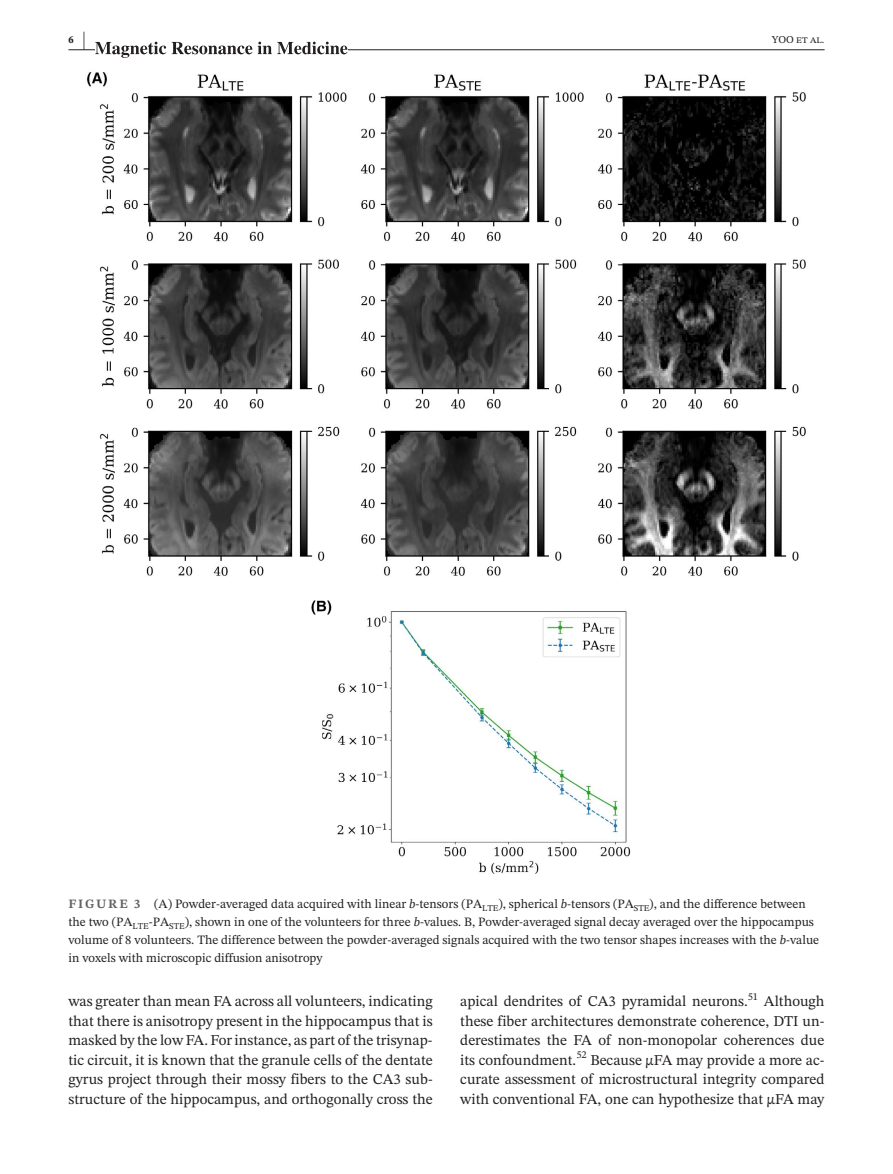
<style>
.page{position:relative;width:893px;height:1174px;background:#fff}
.page>*{position:absolute;margin:0;border:0;box-sizing:border-box;transform-origin:0 0}
.t1{font:15px/19.5px "STIX Two Text";color:#231f20;text-align:justify}
.t2{font:12.75px/18px "STIX Two Text";color:#231f20}
.t3{font:10.5px "STIX Two Text";color:#231f20}
.t4{font:700 10.5px "STIX Two Text";color:#231f20}
.s1{font-size:21px}
.s2{font-weight:700;color:#636366}
.s3{font-style:italic}
</style>
<div class="page">
<hr style="left:68px;top:49px;width:756px;height:1px;background:#231f20">
<svg style="left:166px;top:42px;width:180px;height:13px"></svg>
<svg style="left:95px;top:42px;width:71px;height:16px"></svg>
<svg style="left:172px;top:42px;width:80px;height:12px"></svg>
<svg style="left:258px;top:42px;width:89px;height:12px"></svg>
<img style="left:87px;top:72px;width:719px;height:802px">
<p class="t4" style="left:68px;top:32px;width:18px">6 <span class="s1">|</span></p>
<p class="t3" style="left:772px;top:32px;width:54px">YOO et al.</p>
<p class="t2" style="left:68px;top:894px;width:752px"><span class="s2">FIGURE 3</span> (A) Powder-averaged data acquired with linear <span class="s3">b</span>-tensors (PA<sub>LTE</sub>), spherical <span class="s3">b</span>-tensors (PA<sub>STE</sub>), and the difference between the two (PA<sub>LTE</sub>-PA<sub>STE</sub>), shown in one of the volunteers for three <span class="s3">b</span>-values. B, Powder-averaged signal decay averaged over the hippocampus volume of 8 volunteers. The difference between the powder-averaged signals acquired with the two tensor shapes increases with the <span class="s3">b</span>-value in voxels with microscopic diffusion anisotropy</p>
<p class="t1" style="left:68px;top:991px;width:366px">was greater than mean FA across all volunteers, indicating that there is anisotropy present in the hippocampus that is masked by the low FA. For instance, as part of the trisynap&shy;tic circuit, it is known that the granule cells of the dentate gyrus project through their mossy fibers to the CA3 sub&shy;structure of the hippocampus, and orthogonally cross the</p>
<p class="t1" style="left:460px;top:991px;width:289px">apical dendrites of CA3 pyramidal neurons.</p>
<p class="t3" style="left:748px;top:988px;width:12px">51</p>
<p class="t1" style="left:460px;top:991px;width:366px;text-indent:304px">Although these fiber architectures demonstrate coherence, DTI un&shy;derestimates the FA of non-monopolar coherences due its confoundment.</p>
<p class="t3" style="left:576px;top:1047px;width:12px">52</p>
<p class="t1" style="left:460px;top:1050px;width:366px;text-indent:130px">Because µFA may provide a more ac&shy;curate assessment of microstructural integrity compared with conventional FA, one can hypothesize that µFA may</p>
</div>
